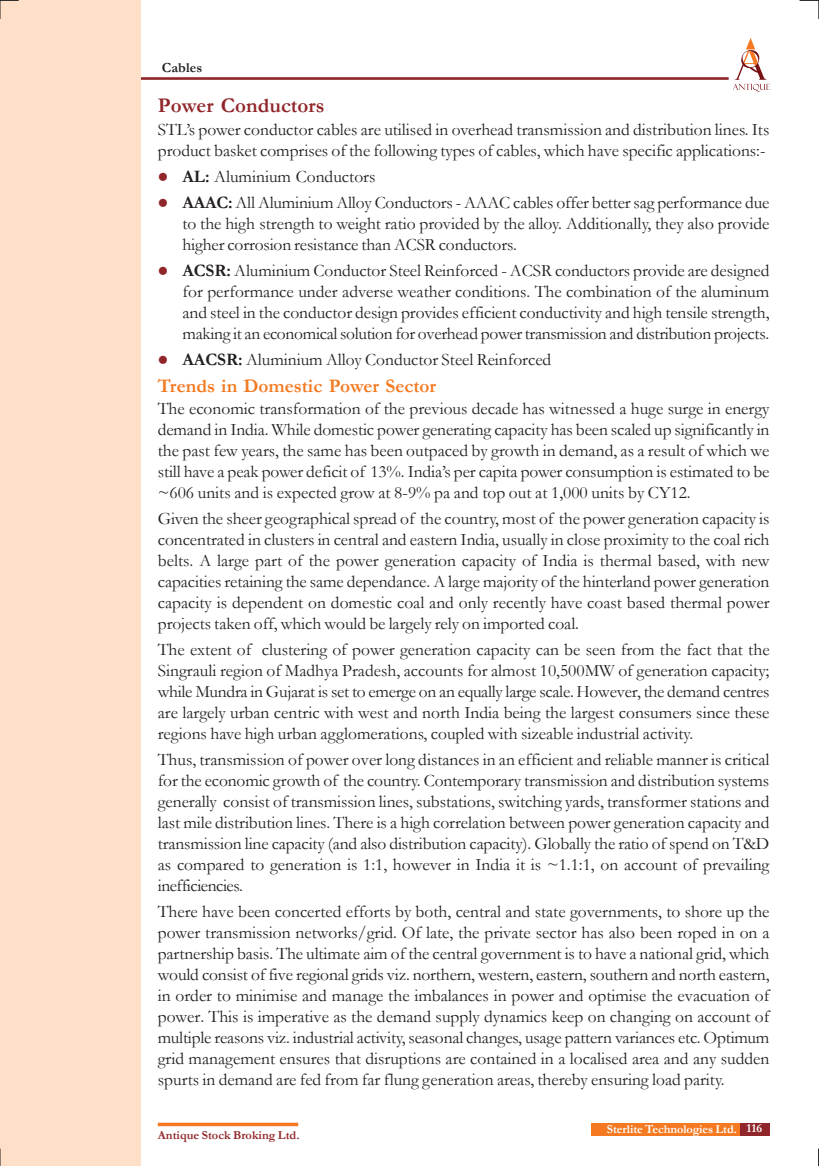
<style>
.page{position:relative;width:819px;height:1166px;background:#fff}
.page>*{position:absolute;margin:0;border:0;box-sizing:border-box;transform-origin:0 0}
.t1{font:700 21px "Garamond";color:#91262a}
.t2{font:700 19.25px "Garamond";color:#f47920}
.t3{font:17.5px/21px "Garamond";color:#231f20;text-align:justify}
.t4{font:700 14px "Garamond";letter-spacing:.01em;color:#231f20}
.t5{font:700 12.25px "Garamond";letter-spacing:-.005em;color:#fff}
.t6{font:700 12.25px "Garamond";letter-spacing:.005em;color:#91262a}
.s1{font-weight:700}
</style>
<div class="page">
<hr style="left:135px;top:77px;width:594px;height:3px;background:#91262a">
<div style="left:738px;top:1122px;width:31px;height:13px;background:#91262a"></div>
<div style="left:591px;top:1122px;width:148px;height:13px;background:#f47920"></div>
<div style="left:0;top:0;width:141px;height:1165px;background:#fee0c8"></div>
<svg style="left:158px;top:1122px;width:140px;height:4px"></svg>
<svg style="left:0;top:1148px;width:1px;height:18px"></svg>
<svg style="left:0;top:0;width:19px;height:19px"></svg>
<svg style="left:800px;top:0;width:19px;height:19px"></svg>
<svg style="left:818px;top:1148px;width:1px;height:18px"></svg>
<svg style="left:733px;top:38px;width:37px;height:54px"></svg>
<p class="t4" style="left:162px;top:60px;width:42px">Cables</p>
<p class="t1" style="left:158px;top:94px;width:168px">Power Conductors</p>
<p class="t3" style="left:158px;top:119px;width:613px">STL’s power conductor cables are utilised in overhead transmission and distribution lines. Its product basket comprises of the following types of cables, which have specific applications:-</p>
<p class="t3" style="left:182px;top:164px;width:588px;line-height:25.9px"><span class="s1">AL:</span> Aluminium Conductors<br><span class="s1">AAAC:</span> All Aluminium Alloy Conductors - AAAC cables offer better sag performance due</p>
<p class="t3" style="left:182px;top:213px;width:588px">to the high strength to weight ratio provided by the alloy. Additionally, they also provide higher corrosion resistance than ACSR conductors.</p>
<p class="t3" style="left:182px;top:260px;width:589px"><span class="s1">ACSR:</span> Aluminium Conductor Steel Reinforced - ACSR conductors provide are designed for performance under adverse weather conditions. The combination of the aluminum and steel in the conductor design provides efficient conductivity and high tensile strength, making it an economical solution for overhead power transmission and distribution projects.</p>
<p class="t3" style="left:182px;top:349px;width:370px"><span class="s1">AACSR:</span> Aluminium Alloy Conductor Steel Reinforced</p>
<p class="t2" style="left:158px;top:375px;width:280px">Trends in Domestic Power Sector</p>
<p class="t3" style="left:158px;top:398px;width:613px">The economic transformation of the previous decade has witnessed a huge surge in energy demand in India. While domestic power generating capacity has been scaled up significantly in the past few years, the same has been outpaced by growth in demand, as a result of which we still have a peak power deficit of 13%. India’s per capita power consumption is estimated to be ~606 units and is expected grow at 8-9% pa and top out at 1,000 units by CY12.</p>
<p class="t3" style="left:158px;top:508px;width:613px">Given the sheer geographical spread of the country, most of the power generation capacity is concentrated in clusters in central and eastern India, usually in close proximity to the coal rich belts. A large part of the power generation capacity of India is thermal based, with new capacities retaining the same dependance. A large majority of the hinterland power generation capacity is dependent on domestic coal and only recently have coast based thermal power projects taken off, which would be largely rely on imported coal.</p>
<p class="t3" style="left:158px;top:639px;width:613px">The extent of clustering of power generation capacity can be seen from the fact that the Singrauli region of Madhya Pradesh, accounts for almost 10,500MW of generation capacity; while Mundra in Gujarat is set to emerge on an equally large scale. However, the demand centres are largely urban centric with west and north India being the largest consumers since these regions have high urban agglomerations, coupled with sizeable industrial activity.</p>
<p class="t3" style="left:158px;top:749px;width:613px">Thus, transmission of power over long distances in an efficient and reliable manner is critical for the economic growth of the country. Contemporary transmission and distribution systems generally consist of transmission lines, substations, switching yards, transformer stations and last mile distribution lines. There is a high correlation between power generation capacity and transmission line capacity (and also distribution capacity). Globally the ratio of spend on T&amp;D as compared to generation is 1:1, however in India it is ~1.1:1, on account of prevailing inefficiencies.</p>
<p class="t3" style="left:158px;top:901px;width:613px">There have been concerted efforts by both, central and state governments, to shore up the power transmission networks/grid. Of late, the private sector has also been roped in on a partnership basis. The ultimate aim of the central government is to have a national grid, which would consist of five regional grids viz. northern, western, eastern, southern and north eastern, in order to minimise and manage the imbalances in power and optimise the evacuation of power. This is imperative as the demand supply dynamics keep on changing on account of multiple reasons viz. industrial activity, seasonal changes, usage pattern variances etc. Optimum grid management ensures that disruptions are contained in a localised area and any sudden spurts in demand are fed from far flung generation areas, thereby ensuring load parity.</p>
<p class="t6" style="left:158px;top:1128px;width:143px">Antique Stock Broking Ltd.</p>
<p class="t5" style="left:607px;top:1122px;width:157px">Sterlite Technologies Ltd. 116</p>
</div>
